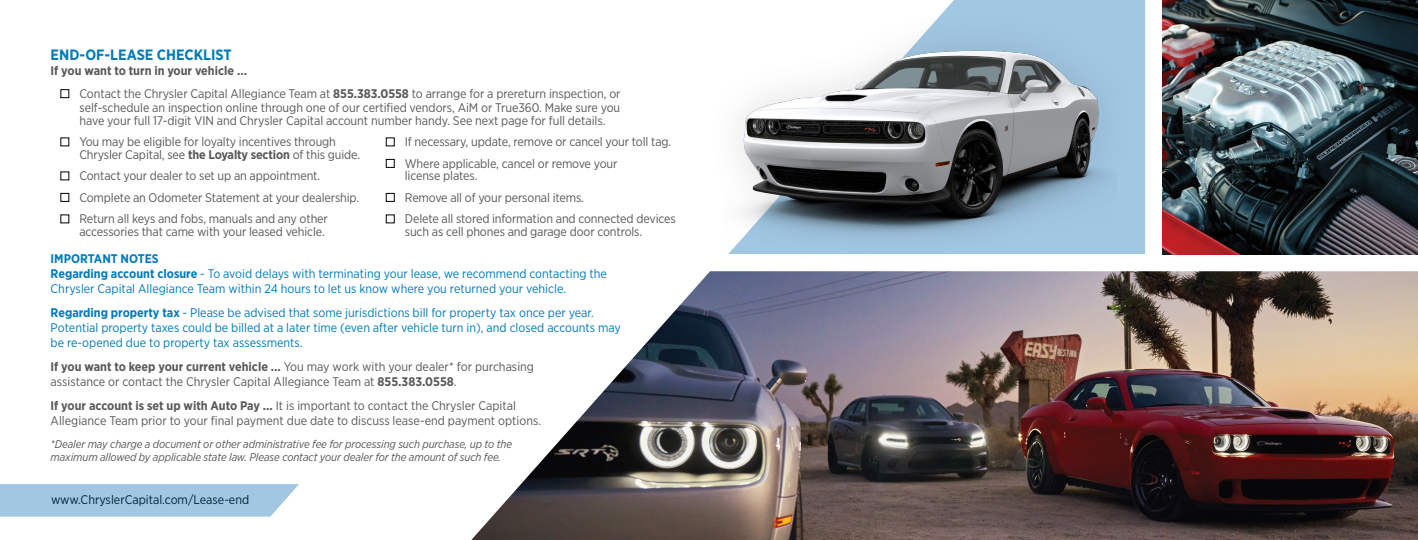
<style>
.page{position:relative;width:1418px;height:540px;background:#fff}
.page>*{position:absolute;margin:0;border:0;box-sizing:border-box;transform-origin:0 0}
.t1{font:700 15px "Gotham Narrow";color:#007cba}
.t2{font:12.5px/21.5px "Gotham Narrow";letter-spacing:-.01em;color:#58595b}
.t3{font:12.5px/15px "Gotham Narrow";color:#007cba}
.t4{font:12.5px "Gotham Narrow";color:#012639}
.t5{font:italic 11.25px/13.5px "Gotham Narrow";letter-spacing:-.01em;color:#58595b}
.s1{font-weight:700}
</style>
<div class="page">
<img style="left:472px;top:271px;width:946px;height:269px">
<div style="left:946px;top:0;width:199px;height:254px;background:#a1c7e3"></div>
<div style="left:703px;top:9px;width:435px;height:262px;background:#58595b;opacity:.19"></div>
<img style="left:723px;top:25px;width:393px;height:223px">
<img style="left:1162px;top:0;width:256px;height:254px">
<svg style="left:0;top:484px;width:299px;height:33px;background:#a6cae4"></svg>
<div style="left:61px;top:89px;width:8px;height:9px;border:1px solid #000"></div>
<div style="left:61px;top:193px;width:8px;height:9px;border:1px solid #000"></div>
<div style="left:386px;top:159px;width:8px;height:9px;border:1px solid #000"></div>
<div style="left:386px;top:193px;width:8px;height:9px;border:1px solid #000"></div>
<p class="t1" style="left:51px;top:45px;width:183px">END-OF-LEASE CHECKLIST</p>
<p class="t2" style="left:79px;top:59px;width:543px;line-height:22.8px;text-indent:-29px"><span class="s1">If you want to turn in your vehicle …<br></span>Contact the Chrysler Capital Allegiance Team at <span class="s1">855.383.0558</span> to arrange for a prereturn inspection, or</p>
<p class="t2" style="left:79px;top:100px;width:542px;line-height:13.8px">self-schedule an inspection online through one of our certified vendors, AiM or True360. Make sure you have your full 17-digit VIN and Chrysler Capital account number handy. See next page for full details.</p>
<p class="t2" style="left:79px;top:135px;width:282px;line-height:12.5px">You may be eligible for loyalty incentives through<br>Chrysler Capital, see <span class="s1">the Loyalty section</span> of this guide.</p>
<p class="t2" style="left:79px;top:165px;width:281px">Contact your dealer to set up an appointment.<br>Complete an Odometer Statement at your dealership.<br>Return all keys and fobs, manuals and any other</p>
<p class="t2" style="left:79px;top:220px;width:247px">accessories that came with your leased vehicle.</p>
<p class="t2" style="left:405px;top:131px;width:268px">If necessary, update, remove or cancel your toll tag.<br>Where applicable, cancel or remove your</p>
<p class="t2" style="left:405px;top:165px;width:272px">license plates.<br>Remove all of your personal items.<br>Delete all stored information and connected devices</p>
<p class="t2" style="left:405px;top:220px;width:239px">such as cell phones and garage door controls.</p>
<p class="t3" style="left:51px;top:251px;width:558px"><span class="s1">IMPORTANT NOTES<br>Regarding account closure</span> - To avoid delays with terminating your lease, we recommend contacting the<br>Chrysler Capital Allegiance Team within 24 hours to let us know where you returned your vehicle.</p>
<p class="t3" style="left:51px;top:305px;width:572px"><span class="s1">Regarding property tax</span> - Please be advised that some jurisdictions bill for property tax once per year.<br>Potential property taxes could be billed at a later time (even after vehicle turn in), and closed accounts may be re-opened due to property tax assessments.</p>
<p class="t2" style="left:51px;top:359px;width:485px;line-height:15px"><span class="s1">If you want to keep your current vehicle …</span> You may work with your dealer* for purchasing assistance or contact the Chrysler Capital Allegiance Team at <span class="s1">855.383.0558</span>.</p>
<p class="t2" style="left:51px;top:398px;width:492px;line-height:15px"><span class="s1">If your account is set up with Auto Pay ...</span> It is important to contact the Chrysler Capital<br>Allegiance Team prior to your final payment due date to discuss lease-end payment options.</p>
<p class="t5" style="left:51px;top:437px;width:463px">*Dealer may charge a document or other administrative fee for processing such purchase, up to the maximum allowed by applicable state law. Please contact your dealer for the amount of such fee.</p>
<p class="t4" style="left:51px;top:492px;width:200px">www.ChryslerCapital.com/Lease-end</p>
</div>
